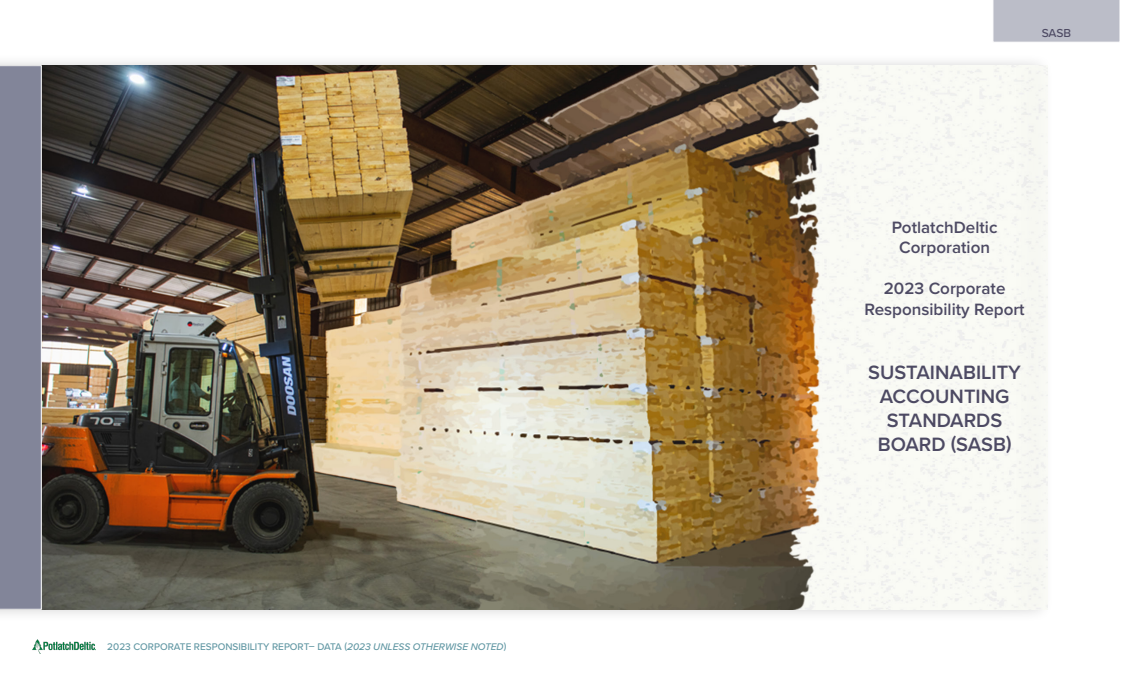
<style>
.page{position:relative;width:1135px;height:675px;background:#fff}
.page>*{position:absolute;margin:0;border:0;box-sizing:border-box;transform-origin:0 0}
.TOC_title{font:600 20px/24px "Proxima Nova";color:#4d4a63;text-align:center}
.TOC_title-2{font:600 17px/20.4px "Proxima Nova";color:#4d4a63;text-align:center}
.t1{font:500 12px "Proxima Nova";color:#4d4a63}
.t2{font:500 10px "Proxima Nova";color:#6298a4}
.s1{font-style:italic}
</style>
<div class="page">
<img style="left:32px;top:640px;width:63px;height:13px">
<div style="left:993px;top:0;width:127px;height:42px;background:#bbbdc8"></div>
<div style="left:0;top:53px;width:1053px;height:569px;background:#000;opacity:.18"></div>
<img style="left:42px;top:66px;width:1005px;height:543px">
<div style="left:0;top:65px;width:42px;height:545px;background:#828599"></div>
<p class="t2" style="left:107px;top:639px;width:400px">2023 CORPORATE RESPONSIBILITY REPORT– DATA (<span class="s1">2023 UNLESS OTHERWISE NOTED</span>)</p>
<p class="t1" style="left:1041px;top:24px;width:31px">SASB</p>
<p class="TOC_title-2" style="left:891px;top:217px;width:107px">PotlatchDeltic<br>Corporation</p>
<p class="TOC_title-2" style="left:864px;top:278px;width:162px">2023 Corporate<br>Responsibility Report</p>
<p class="TOC_title" style="left:868px;top:360px;width:154px">SUSTAINABILITY<br>ACCOUNTING<br>STANDARDS<br>BOARD (SASB)</p>
</div>
